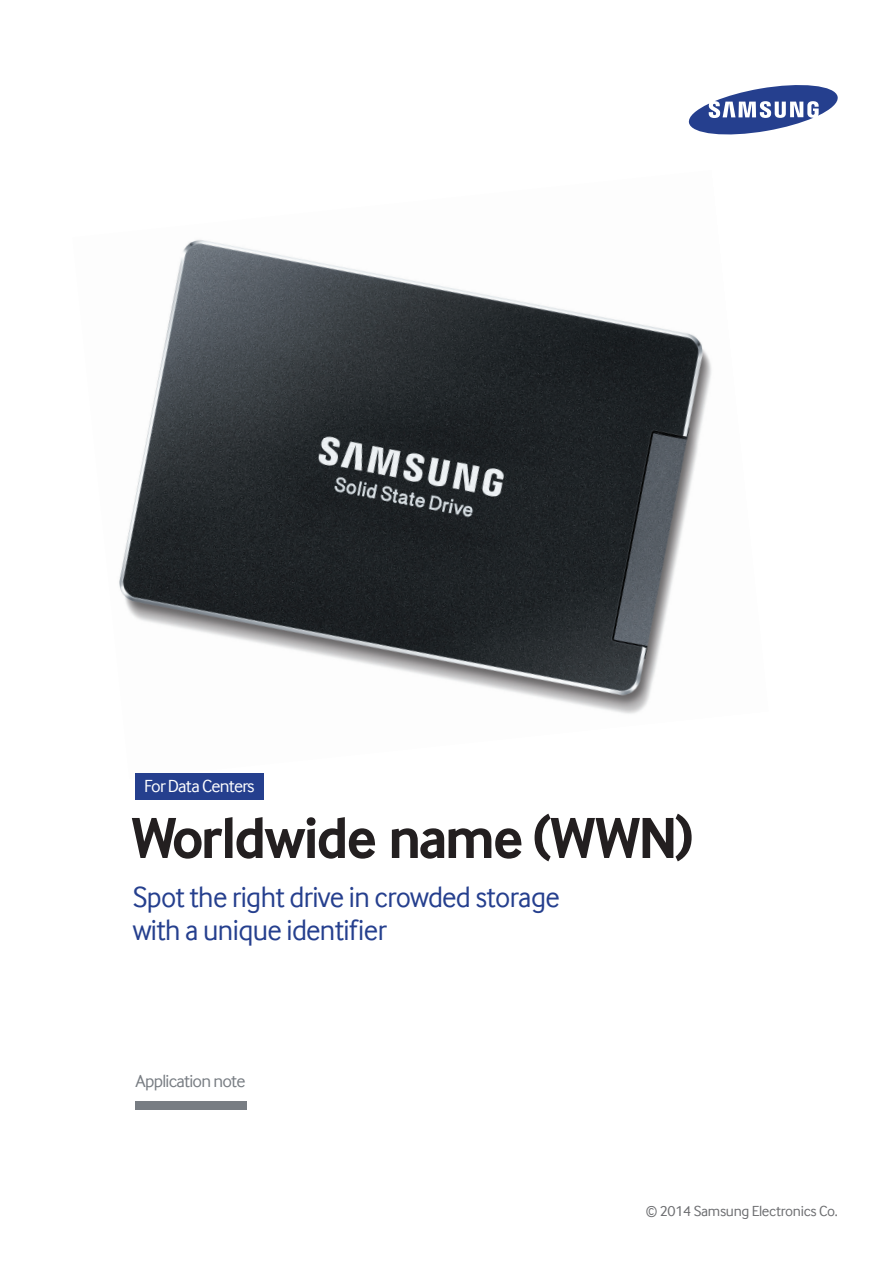
<style>
.page{position:relative;width:893px;height:1263px;background:#fff}
.page>*{position:absolute;margin:0;border:0;box-sizing:border-box;transform-origin:0 0}
.t1{font:700 60px "Samsung Inter Face";letter-spacing:-.03em;color:#231f20;scale:.95 1}
.t2{font:30px "Samsung Inter Face";letter-spacing:-.02em;color:#253f8e;scale:.95 1}
.t3{font:18px "Samsung Inter Face";letter-spacing:-.04em;color:#787d83}
.t4{font:18px "Samsung Inter Face";letter-spacing:-.04em;color:#fff}
.t5{font:15px "Samsung Inter Face";letter-spacing:-.02em;color:#6c6d70}
</style>
<div class="page">
<img style="left:119px;top:239px;width:593px;height:475px">
<svg style="left:688px;top:85px;width:150px;height:50px"></svg>
<div style="left:135px;top:1101px;width:112px;height:8px;background:#787d83"></div>
<div style="left:135px;top:773px;width:129px;height:26px;background:#253f8e"></div>
<p class="t4" style="left:144px;top:775px;width:112px">For Data Centers</p>
<p class="t1" style="left:132px;top:802px;width:593px">Worldwide name (WWN)</p>
<p class="t2" style="left:133px;top:880px;width:451px">Spot the right drive in crowded storage</p>
<p class="t2" style="left:133px;top:913px;width:269px">with a unique identifier</p>
<p class="t3" style="left:136px;top:1070px;width:111px">Application note</p>
<p class="t5" style="left:646px;top:1202px;width:193px">© 2014 Samsung Electronics Co.</p>
</div>
